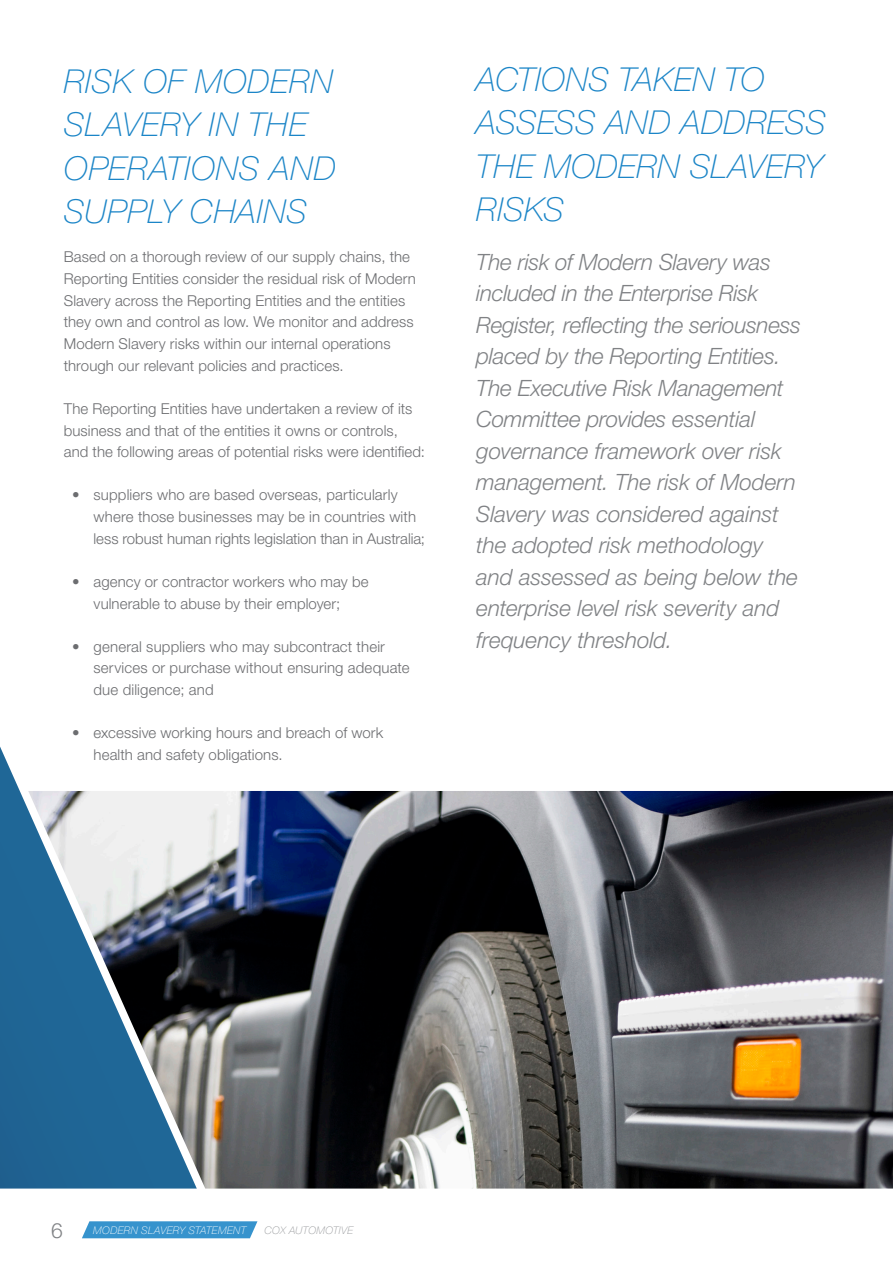
<style>
.page{position:relative;width:893px;height:1263px;background:#fff}
.page>*{position:absolute;margin:0;border:0;box-sizing:border-box;transform-origin:0 0}
.t1{font:italic 100 33px/43.5px "Helvetica Neue LT Std";letter-spacing:.01em;color:#1b85c7}
.Intro_Copy{font:italic 300 22.5px/31.5px "Helvetica Neue LT Std";letter-spacing:-.01em;color:#808285}
.t2{font:300 21px "Helvetica Neue LT Std";color:#808285}
.Body_Copy{font:300 15px/21.8px "Helvetica Neue LT Std";letter-spacing:.005em;color:#6c6d70}
.t3{font:italic 100 10.5px "Helvetica Neue LT Std";letter-spacing:.025em;color:#fff}
.t4{font:italic 100 10.5px "Helvetica Neue LT Std";letter-spacing:.03em;color:#939598}
</style>
<div class="page">
<svg style="left:0;top:747px;width:28px;height:441px;background:#2e6f9b"></svg>
<img style="left:28px;top:791px;width:865px;height:397px">
<svg style="left:82px;top:1221px;width:175px;height:17px;background:#4199cf"></svg>
<p class="t1" style="left:64px;top:59px;width:274px">RISK OF MODERN<br>SLAVERY IN THE<br>OPERATIONS AND<br>SUPPLY CHAINS</p>
<p class="Body_Copy" style="left:64px;top:246px;width:354px">Based on a thorough review of our supply chains, the Reporting Entities consider the residual risk of Modern Slavery across the Reporting Entities and the entities they own and control as low. We monitor and address Modern Slavery risks within our internal operations through our relevant policies and practices.</p>
<p class="Body_Copy" style="left:64px;top:397px;width:363px">The Reporting Entities have undertaken a review of its business and that of the entities it owns or controls, and the following areas of potential risks were identified:</p>
<p class="Body_Copy" style="left:94px;top:484px;width:333px;text-indent:-21px">• suppliers who are based overseas, particularly where those businesses may be in countries with less robust human rights legislation than in Australia;</p>
<p class="Body_Copy" style="left:72px;top:570px;width:298px;text-align:center">• agency or contractor workers who may be vulnerable to abuse by their employer;</p>
<p class="Body_Copy" style="left:94px;top:635px;width:317px;text-indent:-21px">• general suppliers who may subcontract their services or purchase without ensuring adequate due diligence; and</p>
<p class="Body_Copy" style="left:94px;top:722px;width:291px;text-indent:-21px">• excessive working hours and breach of work health and safety obligations.</p>
<p class="t1" style="left:476px;top:57px;width:351px">ACTIONS TAKEN TO<br>ASSESS AND ADDRESS<br>THE MODERN SLAVERY<br>RISKS</p>
<p class="Intro_Copy" style="left:476px;top:246px;width:326px">The risk of Modern Slavery was included in the Enterprise Risk<br>Register, reflecting the seriousness placed by the Reporting Entities.<br>The Executive Risk Management<br>Committee provides essential governance framework over risk management. The risk of Modern<br>Slavery was considered against the adopted risk methodology and assessed as being below the enterprise level risk severity and frequency threshold.</p>
<h3 class="t2" style="left:51px;top:1217px;width:13px">6</h3>
<p class="t3" style="left:93px;top:1224px;width:154px">MODERN SLAVERY STATEMENT</p>
<p class="t4" style="left:265px;top:1224px;width:90px">COX AUTOMOTIVE</p>
</div>
